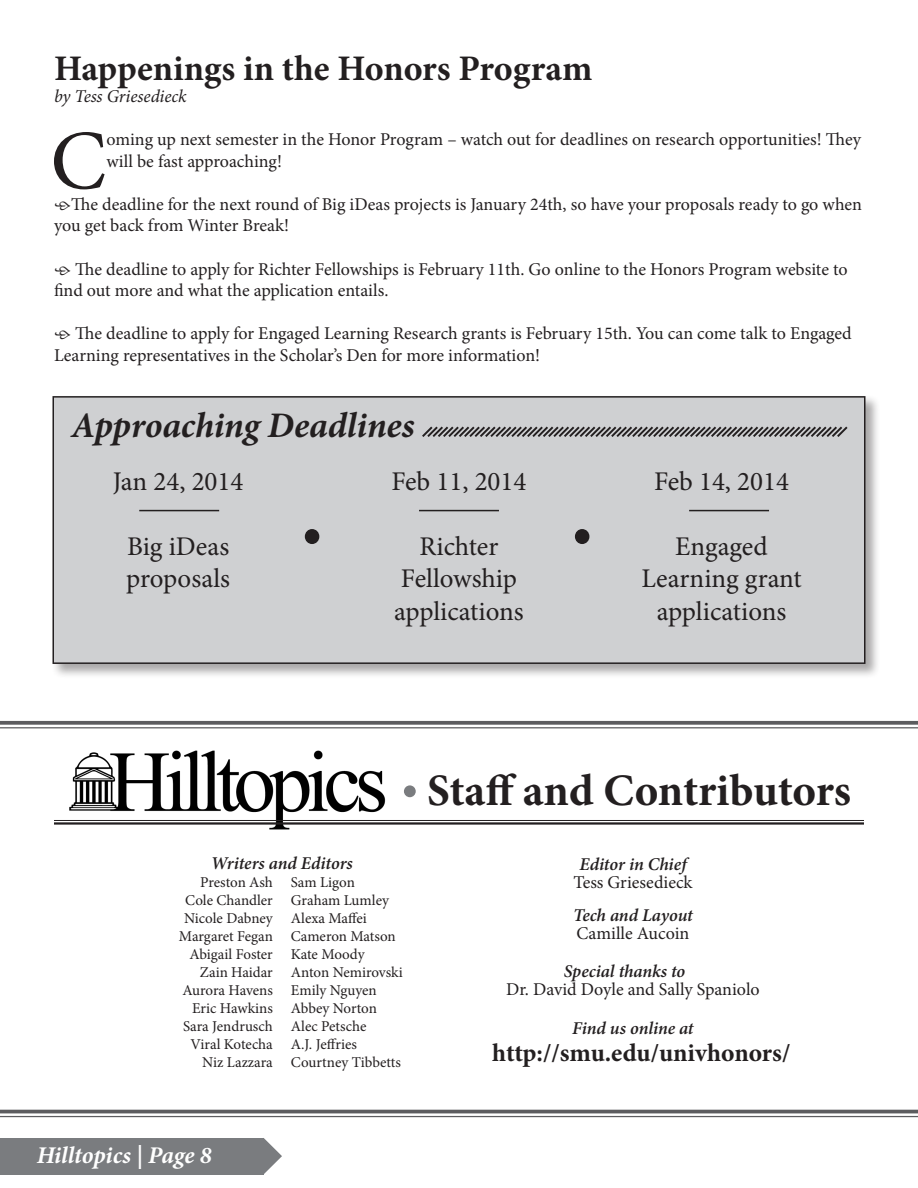
<style>
.page{position:relative;width:918px;height:1188px;background:#fff}
.page>*{position:absolute;margin:0;border:0;box-sizing:border-box;transform-origin:0 0}
.t1{font:84.45px "Minion Pro";color:#231f20}
.t2{font:700 54px "Minion Pro";color:#231f20}
.t3{font:700 45px "Minion Pro";letter-spacing:-.005em;color:#231f20}
.t4{font:700 36px "Minion Pro";color:#231f20}
.t5{font:italic 700 36px "Minion Pro";letter-spacing:-.005em;color:#231f20}
.t6{font:27px/32.4px "Minion Pro";color:#231f20;text-align:center}
.t7{font:700 25.5px "Minion Pro";color:#231f20}
.t8{font:italic 700 24px "Minion Pro";letter-spacing:-.005em;color:#fff}
.t9{font:18px/21.6px "Minion Pro";letter-spacing:-.005em;color:#231f20}
.t10{font:italic 600 18px "Minion Pro";letter-spacing:-.005em;color:#231f20}
.t11{font:italic 18px "Minion Pro";letter-spacing:-.01em;color:#231f20}
.t12{font:15px "Minion Pro";letter-spacing:-.005em;color:#231f20}
.s1{font-weight:700}
</style>
<div class="page">
<div style="left:0;top:1138px;width:264px;height:36px;background:#7a7c7f"></div>
<svg style="left:0;top:721px;width:918px;height:4px;fill:#5c5c5f"></svg>
<hr style="left:0;top:727px;width:918px;height:1px;background:#5c5c5f">
<hr style="left:0;top:1110px;width:918px;height:3px;background:#5c5c5f">
<hr style="left:0;top:1116px;width:918px;height:1px;background:#5c5c5f">
<img style="left:69px;top:750px;width:317px;height:80px">
<hr style="left:54px;top:820px;width:810px;height:1px;background:#231f20">
<hr style="left:54px;top:822px;width:810px;height:3px;background:#231f20">
<svg style="left:264px;top:1138px;width:18px;height:36px"></svg>
<div style="left:404px;top:785px;width:12px;height:12px;background:#7a7c7f;border-radius:50%"></div>
<div style="left:51px;top:395px;width:829px;height:284px;background:#231f20;opacity:.39"></div>
<div style="left:53px;top:397px;width:812px;height:266px;background:#cfd0d2"></div>
<div style="left:52px;top:396px;width:814px;height:268px;border:2px solid #231f20"></div>
<hr style="left:139px;top:510px;width:80px;height:1px;background:#231f20">
<hr style="left:419px;top:510px;width:80px;height:1px;background:#231f20">
<hr style="left:689px;top:510px;width:80px;height:1px;background:#231f20">
<svg style="left:422px;top:426px;width:426px;height:11px"></svg>
<p class="t4" style="left:54px;top:43px;width:540px">Happenings in the Honors Program</p>
<p class="t11" style="left:54px;top:84px;width:134px">by Tess Griesedieck</p>
<p class="t1" style="left:50px;top:105px;width:58px">C</p>
<p class="t9" style="left:106px;top:129px;width:756px">oming up next semester in the Honor Program – watch out for deadlines on research opportunities! They will be fast approaching!</p>
<p class="t9" style="left:54px;top:193px;width:810px"><span class="s1">•</span>The deadline for the next round of Big iDeas projects is January 24th, so have your proposals ready to go when you get back from Winter Break!</p>
<p class="t9" style="left:54px;top:258px;width:795px"><span class="s1">•</span> The deadline to apply for Richter Fellowships is February 11th. Go online to the Honors Program website to find out more and what the application entails.</p>
<p class="t9" style="left:54px;top:323px;width:799px"><span class="s1">•</span> The deadline to apply for Engaged Learning Research grants is February 15th. You can come talk to Engaged<br>Learning representatives in the Scholar’s Den for more information!</p>
<p class="t5" style="left:71px;top:400px;width:345px">Approaching Deadlines</p>
<p class="t6" style="left:113px;top:465px;width:132px">Jan 24, 2014</p>
<p class="t6" style="left:391px;top:465px;width:137px">Feb 11, 2014</p>
<p class="t6" style="left:127px;top:530px;width:104px">Big iDeas</p>
<p class="t6" style="left:126px;top:563px;width:105px">proposals</p>
<p class="t2" style="left:301px;top:493px;width:23px">•</p>
<p class="t2" style="left:571px;top:493px;width:23px">•</p>
<p class="t6" style="left:394px;top:530px;width:131px">Richter<br>Fellowship applications</p>
<p class="t6" style="left:654px;top:465px;width:137px">Feb 14, 2014</p>
<p class="t6" style="left:641px;top:530px;width:162px">Engaged<br>Learning grant applications</p>
<p class="t10" style="left:211px;top:851px;width:143px">Writers and Editors</p>
<p class="t12" style="left:200px;top:872px;width:74px">Preston Ash</p>
<p class="t12" style="left:185px;top:890px;width:89px">Cole Chandler</p>
<p class="t12" style="left:184px;top:908px;width:90px">Nicole Dabney</p>
<p class="t12" style="left:179px;top:926px;width:95px">Margaret Fegan</p>
<p class="t12" style="left:190px;top:944px;width:85px">Abigail Foster</p>
<p class="t12" style="left:200px;top:962px;width:74px">Zain Haidar</p>
<p class="t12" style="left:183px;top:980px;width:92px">Aurora Havens</p>
<p class="t12" style="left:192px;top:998px;width:82px">Eric Hawkins</p>
<p class="t12" style="left:183px;top:1016px;width:91px">Sara Jendrusch</p>
<p class="t12" style="left:191px;top:1034px;width:84px">Viral Kotecha</p>
<p class="t12" style="left:202px;top:1052px;width:72px">Niz Lazzara</p>
<p class="t12" style="left:291px;top:872px;width:66px">Sam Ligon</p>
<p class="t12" style="left:291px;top:890px;width:100px">Graham Lumley</p>
<p class="t12" style="left:291px;top:908px;width:77px">Alexa Maffei</p>
<p class="t12" style="left:291px;top:926px;width:106px">Cameron Matson</p>
<p class="t12" style="left:291px;top:944px;width:75px">Kate Moody</p>
<p class="t12" style="left:291px;top:962px;width:113px">Anton Nemirovski</p>
<p class="t12" style="left:291px;top:980px;width:87px">Emily Nguyen</p>
<p class="t12" style="left:291px;top:998px;width:88px">Abbey Norton</p>
<p class="t12" style="left:291px;top:1016px;width:77px">Alec Petsche</p>
<p class="t12" style="left:291px;top:1034px;width:68px">A.J. Jeffries</p>
<p class="t12" style="left:291px;top:1052px;width:112px">Courtney Tibbetts</p>
<p class="t3" style="left:427px;top:759px;width:425px">Staff and Contributors</p>
<p class="t10" style="left:579px;top:851px;width:109px">Editor in Chief</p>
<p class="t9" style="left:573px;top:872px;width:121px">Tess Griesedieck</p>
<p class="t10" style="left:573px;top:902px;width:121px">Tech and Layout</p>
<p class="t9" style="left:576px;top:923px;width:114px">Camille Aucoin</p>
<p class="t10" style="left:564px;top:958px;width:123px">Special thanks to</p>
<p class="t9" style="left:506px;top:979px;width:255px">Dr. David Doyle and Sally Spaniolo</p>
<p class="t10" style="left:572px;top:1016px;width:123px">Find us online at</p>
<p class="t7" style="left:492px;top:1034px;width:300px">http://smu.edu/univhonors/</p>
<p class="t8" style="left:37px;top:1138px;width:177px">Hilltopics | Page 8</p>
</div>
